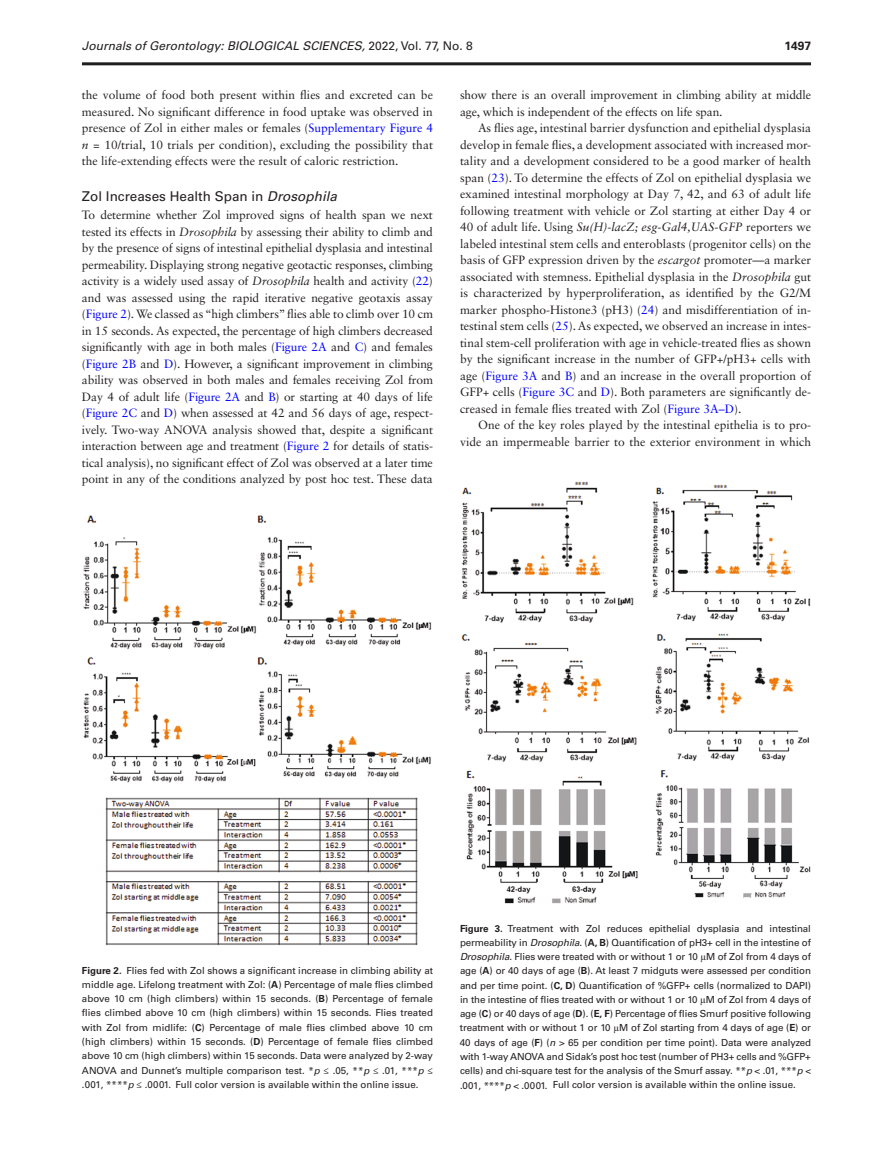
<style>
.page{position:relative;width:893px;height:1174px;background:#fff}
.page>*{position:absolute;margin:0;border:0;box-sizing:border-box;transform-origin:0 0}
.HeadB{font:13.5px "Univers LT Std";color:#231f20}
.TextInd{font:12px/16.5px "Sabon LT Std";color:#231f20;text-align:justify}
.Text{font:12px/16.5px "Sabon LT Std";letter-spacing:-.01em;color:#231f20;text-align:justify}
.t1{font:italic 12px "Univers LT Std";color:#231f20}
.t2{font:700 12px "Univers LT Std";color:#231f20}
.FigCapt{font:9.75px/14.2px "Univers LT Std";color:#231f20;text-align:justify}
.s1{font-style:normal}
.s2{color:#00f}
.s3{font-style:italic}
.s4{font-weight:700}
.s5{font-family:"Gandhari Unicode"}
</style>
<div class="page">
<img style="left:83px;top:515px;width:349px;height:431px">
<img style="left:461px;top:481px;width:350px;height:423px">
<hr style="left:82px;top:62px;width:729px;height:3px;background:#1d1e1f">
<p class="t1" style="left:82px;top:39px;width:392px">Journals of Gerontology: BIOLOGICAL SCIENCES, <span class="s1">2022, Vol. 77, No. 8</span></p>
<p class="t2" style="left:784px;top:39px;width:28px">1497</p>
<p class="TextInd" style="left:82px;top:87px;width:353px">the volume of food both present within flies and excreted can be measured. No significant difference in food uptake was observed in presence of Zol in either males or females (<span class="s2">Supplementary Figure 4 </span><span class="s3">n</span> = 10/trial, 10 trials per condition), excluding the possibility that the life-extending effects were the result of caloric restriction.</p>
<h3 class="HeadB" style="left:82px;top:188px;width:257px">Zol Increases Health Span in <span class="s3">Drosophila</span></h3>
<p class="Text" style="left:82px;top:207px;width:353px">To determine whether Zol improved signs of health span we next tested its effects in <span class="s3">Drosophila</span> by assessing their ability to climb and by the presence of signs of intestinal epithelial dysplasia and intestinal permeability. Displaying strong negative geotactic responses, climbing activity is a widely used assay of <span class="s3">Drosophila</span> health and activity (<span class="s2">22</span>) and was assessed using the rapid iterative negative geotaxis assay (<span class="s2">Figure 2</span>). We classed as “high climbers” flies able to climb over 10 cm in 15 seconds. As expected, the percentage of high climbers decreased significantly with age in both males (<span class="s2">Figure 2A</span> and <span class="s2">C</span>) and females (<span class="s2">Figure 2B</span> and <span class="s2">D</span>). However, a significant improvement in climbing ability was observed in both males and females receiving Zol from Day 4 of adult life (<span class="s2">Figure 2A</span> and <span class="s2">B</span>) or starting at 40 days of life (<span class="s2">Figure 2C</span> and <span class="s2">D</span>) when assessed at 42 and 56 days of age, respect&shy;ively. Two-way ANOVA analysis showed that, despite a significant interaction between age and treatment (<span class="s2">Figure 2</span> for details of statis&shy;tical analysis), no significant effect of Zol was observed at a later time point in any of the conditions analyzed by post hoc test. These data</p>
<p class="Text" style="left:460px;top:87px;width:352px">show there is an overall improvement in climbing ability at middle age, which is independent of the effects on life span.</p>
<p class="TextInd" style="left:460px;top:120px;width:353px;text-indent:18px">As flies age, intestinal barrier dysfunction and epithelial dysplasia develop in female flies, a development associated with increased mor&shy;tality and a development considered to be a good marker of health span (<span class="s2">23</span>). To determine the effects of Zol on epithelial dysplasia we examined intestinal morphology at Day 7, 42, and 63 of adult life following treatment with vehicle or Zol starting at either Day 4 or 40 of adult life. Using <span class="s3">Su(H)-lacZ; esg-Gal4,UAS-GFP</span> reporters we labeled intestinal stem cells and enteroblasts (progenitor cells) on the basis of GFP expression driven by the <span class="s3">escargot</span> promoter—a marker associated with stemness. Epithelial dysplasia in the <span class="s3">Drosophila</span> gut is characterized by hyperproliferation, as identified by the G2/M marker phospho-Histone3 (pH3) (<span class="s2">24</span>) and misdifferentiation of in&shy;testinal stem cells (<span class="s2">25</span>). As expected, we observed an increase in intes&shy;tinal stem-cell proliferation with age in vehicle-treated flies as shown by the significant increase in the number of GFP+/pH3+ cells with age (<span class="s2">Figure 3A</span> and <span class="s2">B</span>) and an increase in the overall proportion of GFP+ cells (<span class="s2">Figure 3C</span> and <span class="s2">D</span>). Both parameters are significantly de&shy;creased in female flies treated with Zol (<span class="s2">Figure 3A–D</span>).</p>
<p class="TextInd" style="left:460px;top:417px;width:353px;text-align:right">One of the key roles played by the intestinal epithelia is to pro&shy;vide an impermeable barrier to the exterior environment in which</p>
<p class="FigCapt" style="left:460px;top:921px;width:353px"><span class="s4">Figure 3.</span> Treatment with Zol reduces epithelial dysplasia and intestinal permeability in <span class="s3">Drosophila</span>. (<span class="s4">A, B</span>) Quantification of pH3+ cell in the intestine of <span class="s3">Drosophila</span>. Flies were treated with or without 1 or 10 <span class="s5">μ</span>M of Zol from 4 days of age (<span class="s4">A</span>) or 40 days of age (<span class="s4">B</span>). At least 7 midguts were assessed per condition and per time point. (<span class="s4">C, D</span>) Quantification of %GFP+ cells (normalized to DAPI) in the intestine of flies treated with or without 1 or 10 <span class="s5">μ</span>M of Zol from 4 days of age (<span class="s4">C</span>) or 40 days of age (<span class="s4">D</span>). (<span class="s4">E, F</span>) Percentage of flies Smurf positive following treatment with or without 1 or 10 <span class="s5">μ</span>M of Zol starting from 4 days of age (<span class="s4">E</span>) or 40 days of age (<span class="s4">F</span>) (<span class="s3">n</span> &gt; 65 per condition per time point). Data were analyzed with 1-way ANOVA and Sidak’s post hoc test (number of PH3+ cells and %GFP+ cells) and chi-square test for the analysis of the Smurf assay. **<span class="s3">p</span> &lt; .01, ***<span class="s3">p</span> &lt;</p>
<p class="FigCapt" style="left:82px;top:963px;width:353px"><span class="s4">Figure 2.</span> Flies fed with Zol shows a significant increase in climbing ability at middle age. Lifelong treatment with Zol: (<span class="s4">A</span>) Percentage of male flies climbed above 10 cm (high climbers) within 15 seconds. (<span class="s4">B</span>) Percentage of female flies climbed above 10 cm (high climbers) within 15 seconds. Flies treated with Zol from midlife: (<span class="s4">C</span>) Percentage of male flies climbed above 10 cm (high climbers) within 15 seconds. (<span class="s4">D</span>) Percentage of female flies climbed above 10 cm (high climbers) within 15 seconds. Data were analyzed by 2-way ANOVA and Dunnet’s multiple comparison test. *<span class="s3">p</span> ≤ .05, **<span class="s3">p</span> ≤ .01, ***<span class="s3">p</span> ≤ .001, ****<span class="s3">p</span> ≤ .0001.</p>
<p class="FigCapt" style="left:176px;top:1077px;width:245px">Full color version is available within the online issue.</p>
<p class="FigCapt" style="left:460px;top:1078px;width:89px">.001, ****<span class="s3">p</span> &lt; .0001.</p>
<p class="FigCapt" style="left:553px;top:1077px;width:245px">Full color version is available within the online issue.</p>
</div>
